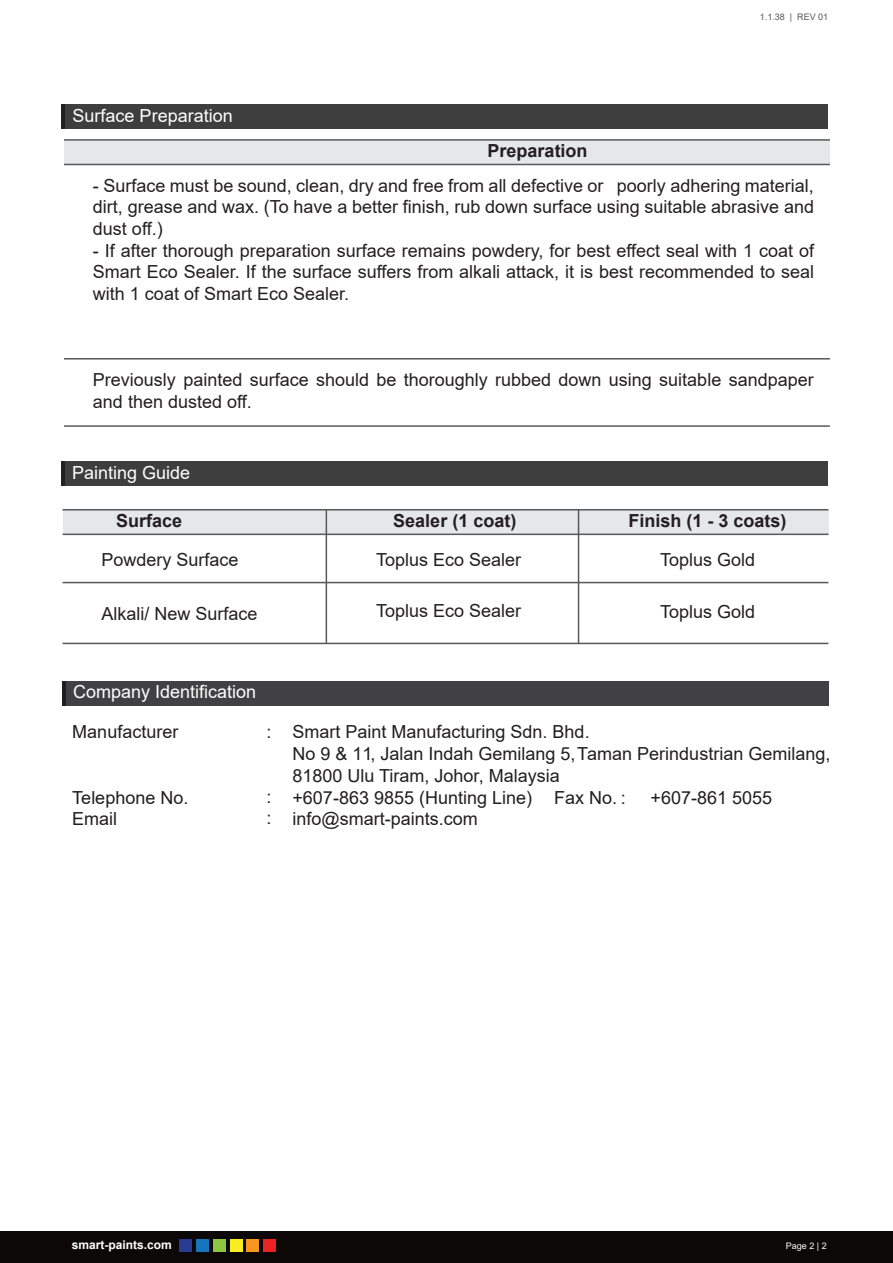
<style>
.page{position:relative;width:893px;height:1263px;background:#fff}
.page>*{position:absolute;margin:0;border:0;box-sizing:border-box;transform-origin:0 0}
.t1{font:18px/21.6px "Arial";color:#231f20;text-align:justify}
.t2{font:18px/21.6px "Arial";color:#211e1e}
.t3{font:18px "Arial";color:#fff}
.t4{font:700 18px "Arial";color:#231f20}
.t5{font:700 12px "Arial";color:#fff}
.t6{font:9px "Arial";color:#57585a}
.t7{font:9px "Arial";color:#fff}
</style>
<div class="page">
<div style="left:0;top:1231px;width:893px;height:32px;background:#0b0807"></div>
<div style="left:179px;top:1239px;width:13px;height:13px;background:#283b90"></div>
<div style="left:196px;top:1239px;width:13px;height:13px;background:#1575bc"></div>
<div style="left:213px;top:1239px;width:13px;height:13px;background:#8dc641"></div>
<div style="left:230px;top:1239px;width:12px;height:13px;background:#f7ee22"></div>
<div style="left:246px;top:1239px;width:13px;height:13px;background:#f79521"></div>
<div style="left:263px;top:1239px;width:13px;height:13px;background:#ed2226"></div>
<div style="left:62px;top:681px;width:766px;height:24px;background:#414042"></div>
<hr style="left:62px;top:681px;width:4px;height:24px;background:#211e1e">
<div style="left:61px;top:105px;width:767px;height:24px;background:#3e3e3f"></div>
<hr style="left:61px;top:105px;width:4px;height:24px;background:#231f20">
<div style="left:64px;top:140px;width:766px;height:24px;background:#e6e7e9"></div>
<hr style="left:64px;top:139px;width:766px;height:2px;background:#57585a">
<hr style="left:64px;top:164px;width:766px;height:1px;background:#57585a">
<hr style="left:64px;top:358px;width:766px;height:1px;background:#57585a">
<hr style="left:64px;top:425px;width:766px;height:2px;background:#57585a">
<div style="left:61px;top:462px;width:766px;height:24px;background:#3e3e3f"></div>
<hr style="left:61px;top:462px;width:4px;height:24px;background:#231f20">
<div style="left:63px;top:510px;width:765px;height:24px;background:#e6e7e9"></div>
<hr style="left:63px;top:509px;width:765px;height:1px;background:#57585a">
<hr style="left:326px;top:509px;width:1px;height:135px;background:#57585a">
<hr style="left:578px;top:509px;width:1px;height:135px;background:#57585a">
<hr style="left:63px;top:534px;width:765px;height:1px;background:#57585a">
<hr style="left:63px;top:582px;width:765px;height:1px;background:#57585a">
<hr style="left:63px;top:643px;width:765px;height:1px;background:#57585a">
<p class="t3" style="left:73px;top:103px;width:162px">Surface Preparation</p>
<p class="t6" style="left:760px;top:11px;width:70px">1.1.38 | REV 01</p>
<p class="t4" style="left:488px;top:138px;width:102px">Preparation</p>
<p class="t1" style="left:93px;top:175px;width:723px">- Surface must be sound, clean, dry and free from all defective or poorly adhering material, dirt, grease and wax. (To have a better finish, rub down surface using suitable abrasive and dust off.)</p>
<p class="t1" style="left:93px;top:239px;width:723px">- If after thorough preparation surface remains powdery, for best effect seal with 1 coat of Smart Eco Sealer. If the surface suffers from alkali attack, it is best recommended to seal with 1 coat of Smart Eco Sealer.</p>
<p class="t1" style="left:93px;top:369px;width:722px">Previously painted surface should be thoroughly rubbed down using suitable sandpaper and then dusted off.</p>
<p class="t3" style="left:72px;top:460px;width:120px">Painting Guide</p>
<p class="t4" style="left:116px;top:508px;width:68px">Surface</p>
<p class="t1" style="left:101px;top:549px;width:139px">Powdery Surface</p>
<p class="t1" style="left:101px;top:602px;width:158px">Alkali/ New Surface</p>
<p class="t3" style="left:73px;top:680px;width:185px">Company Identification</p>
<p class="t4" style="left:393px;top:508px;width:125px">Sealer (1 coat)</p>
<p class="t4" style="left:629px;top:508px;width:160px">Finish (1 - 3 coats)</p>
<p class="t1" style="left:660px;top:549px;width:97px">Toplus Gold</p>
<p class="t1" style="left:376px;top:600px;width:147px">Toplus Eco Sealer</p>
<p class="t1" style="left:660px;top:600px;width:97px">Toplus Gold</p>
<p class="t1" style="left:376px;top:549px;width:147px">Toplus Eco Sealer</p>
<p class="t2" style="left:72px;top:721px;width:108px">Manufacturer</p>
<p class="t2" style="left:292px;top:721px;width:539px;text-indent:-26px">: Smart Paint Manufacturing Sdn. Bhd.<br>No 9 &amp; 11, Jalan Indah Gemilang 5,Taman Perindustrian Gemilang,<br>81800 Ulu Tiram, Johor, Malaysia</p>
<p class="t2" style="left:72px;top:787px;width:118px">Telephone No.</p>
<p class="t2" style="left:267px;top:786px;width:7px">:</p>
<p class="t2" style="left:554px;top:787px;width:73px">Fax No. :</p>
<p class="t2" style="left:72px;top:808px;width:46px">Email</p>
<p class="t2" style="left:266px;top:807px;width:213px">: info@smart-paints.com</p>
<p class="t2" style="left:292px;top:787px;width:241px">+607-863 9855 (Hunting Line)</p>
<p class="t2" style="left:651px;top:787px;width:123px">+607-861 5055</p>
<p class="t5" style="left:72px;top:1236px;width:102px">smart-paints.com</p>
<p class="t7" style="left:786px;top:1239px;width:42px">Page 2 | 2</p>
</div>
